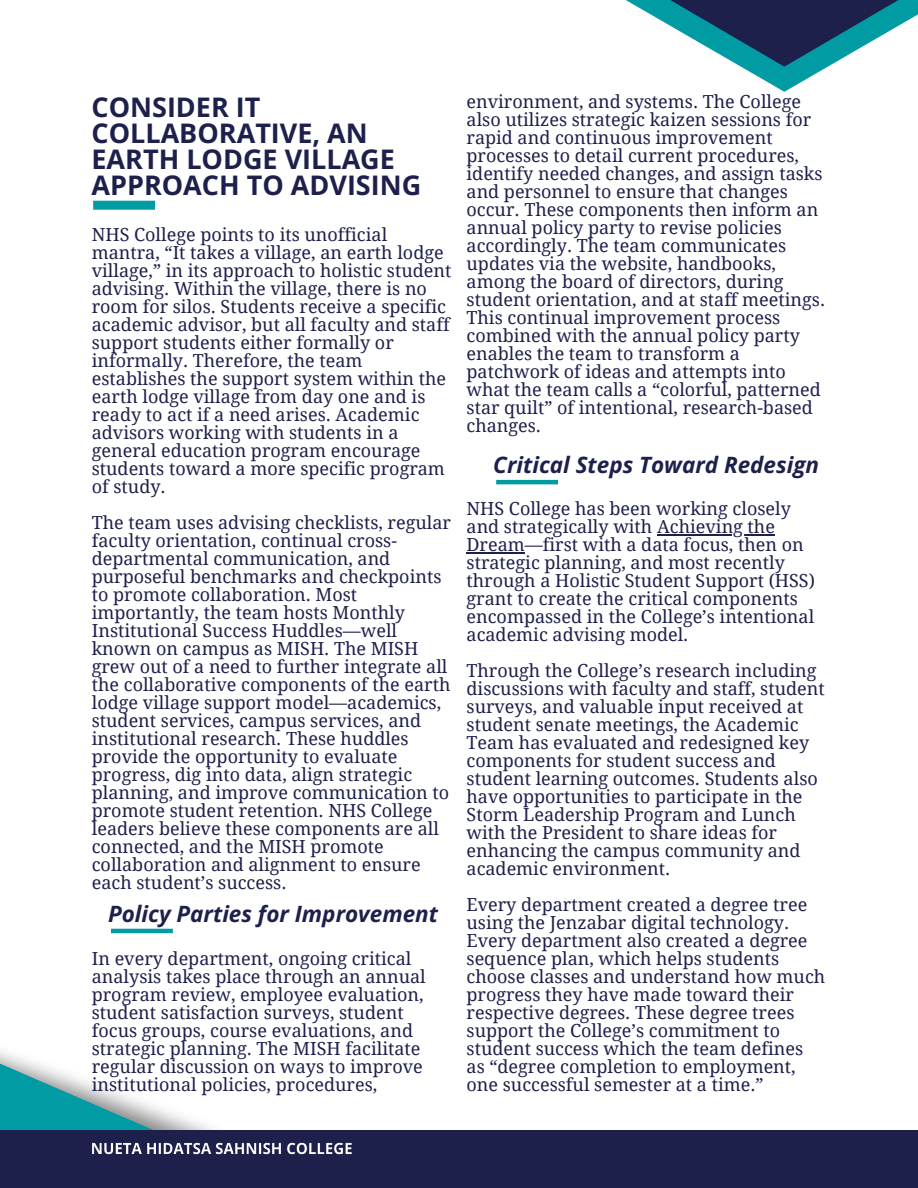
<style>
.page{position:relative;width:918px;height:1188px;background:#fff}
.page>*{position:absolute;margin:0;border:0;box-sizing:border-box;transform-origin:0 0}
.t1{font:700 27px/25.8px "Open Sans";color:#1e204c}
.t2{font:italic 700 22.5px "Open Sans";color:#1e204c}
.t3{font:18px/18px "Droid Serif";color:#1e204c}
</style>
<div class="page">
<svg style="left:0;top:928px;width:215px;height:202px"></svg>
<svg style="left:741px;top:67px;width:86px;height:25px"></svg>
<svg style="left:626px;top:0;width:292px;height:67px"></svg>
<div style="left:0;top:1130px;width:918px;height:58px;background:#1e204c"></div>
<img style="left:92px;top:1142px;width:260px;height:13px">
<div style="left:93px;top:201px;width:62px;height:9px;background:#009ba3"></div>
<hr style="left:111px;top:929px;width:62px;height:4px;background:#009ba3">
<hr style="left:496px;top:480px;width:62px;height:4px;background:#009ba3">
<hr style="left:657px;top:534px;width:118px;height:1px;background:#1e204c">
<hr style="left:467px;top:552px;width:58px;height:1px;background:#1e204c">
<p class="t1" style="left:92px;top:94px;width:331px">CONSIDER IT<br>COLLABORATIVE, AN<br>EARTH LODGE VILLAGE<br>APPROACH TO ADVISING</p>
<p class="t3" style="left:92px;top:225px;width:361px">NHS College points to its unofficial mantra, “It takes a village, an earth lodge village,” in its approach to holistic student advising. Within the village, there is no room for silos. Students receive a specific academic advisor, but all faculty and staff support students either formally or informally. Therefore, the team establishes the support system within the earth lodge village from day one and is ready to act if a need arises. Academic advisors working with students in a general education program encourage students toward a more specific program of study.</p>
<p class="t3" style="left:92px;top:513px;width:361px">The team uses advising checklists, regular faculty orientation, continual cross&shy;departmental communication, and purposeful benchmarks and checkpoints to promote collaboration. Most importantly, the team hosts Monthly Institutional Success Huddles—well known on campus as MISH. The MISH grew out of a need to further integrate all the collaborative components of the earth lodge village support model—academics, student services, campus services, and institutional research. These huddles provide the opportunity to evaluate progress, dig into data, align strategic planning, and improve communication to promote student retention. NHS College leaders believe these components are all connected, and the MISH promote collaboration and alignment to ensure each student’s success.</p>
<p class="t2" style="left:108px;top:898px;width:331px">Policy Parties for Improvement</p>
<p class="t3" style="left:92px;top:950px;width:336px">In every department, ongoing critical analysis takes place through an annual program review, employee evaluation, student satisfaction surveys, student focus groups, course evaluations, and strategic planning. The MISH facilitate regular discussion on ways to improve institutional policies, procedures,</p>
<p class="t3" style="left:467px;top:93px;width:360px">environment, and systems. The College also utilizes strategic kaizen sessions for rapid and continuous improvement processes to detail current procedures, identify needed changes, and assign tasks and personnel to ensure that changes occur. These components then inform an annual policy party to revise policies accordingly. The team communicates updates via the website, handbooks, among the board of directors, during student orientation, and at staff meetings.<br>This continual improvement process combined with the annual policy party enables the team to transform a patchwork of ideas and attempts into what the team calls a “colorful, patterned star quilt” of intentional, research-based changes.</p>
<p class="t2" style="left:493px;top:449px;width:327px">Critical Steps Toward Redesign</p>
<p class="t3" style="left:467px;top:500px;width:350px">NHS College has been working closely and strategically with Achieving the Dream—first with a data focus, then on strategic planning, and most recently through a Holistic Student Support (HSS) grant to create the critical components encompassed in the College’s intentional academic advising model.</p>
<p class="t3" style="left:467px;top:662px;width:360px">Through the College’s research including discussions with faculty and staff, student surveys, and valuable input received at student senate meetings, the Academic Team has evaluated and redesigned key components for student success and student learning outcomes. Students also have opportunities to participate in the Storm Leadership Program and Lunch with the President to share ideas for enhancing the campus community and academic environment.</p>
<p class="t3" style="left:467px;top:896px;width:360px">Every department created a degree tree using the Jenzabar digital technology.<br>Every department also created a degree sequence plan, which helps students choose classes and understand how much progress they have made toward their respective degrees. These degree trees support the College’s commitment to student success which the team defines as “degree completion to employment, one successful semester at a time.”</p>
</div>
